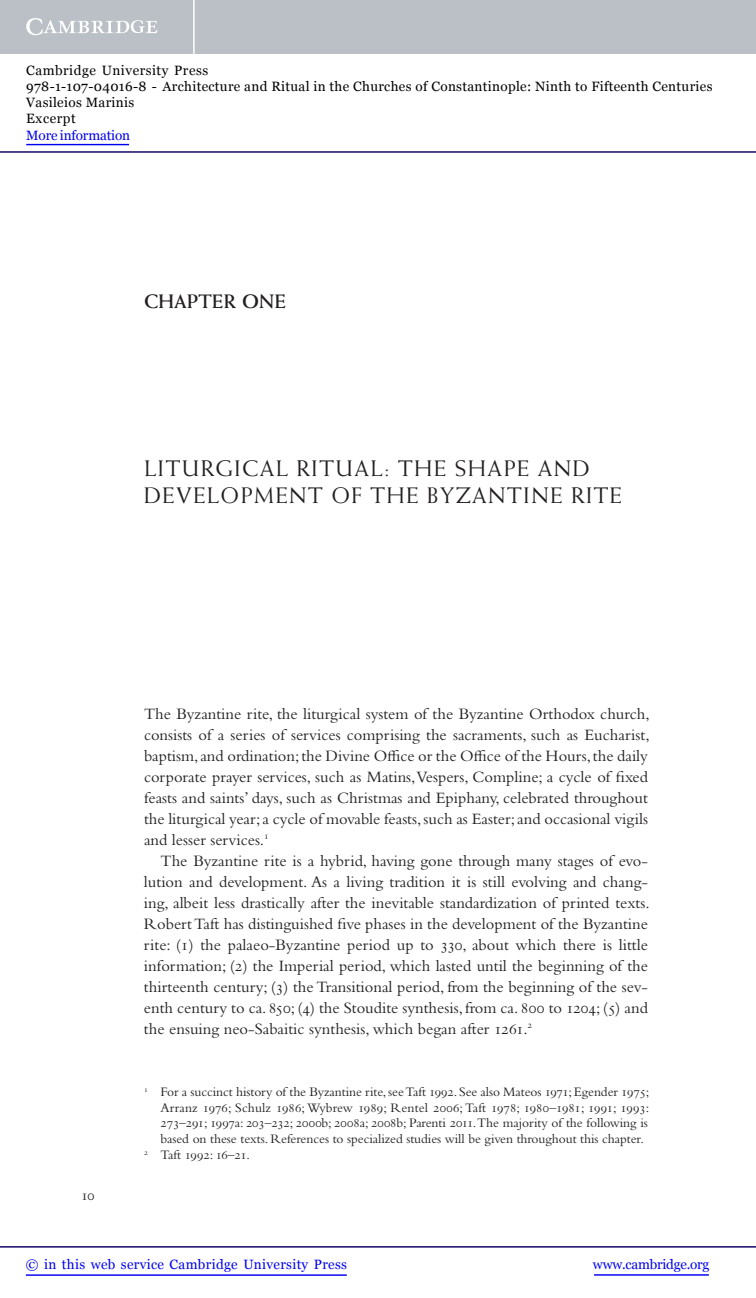
<style>
.page{position:relative;width:756px;height:1298px;background:#fff}
.page>*{position:absolute;margin:0;border:0;box-sizing:border-box;transform-origin:0 0}
.t1{font:22.5px/27px "Weiss Std";letter-spacing:.065em;color:#231f20}
.t2{font:700 19.5px "Weiss Std";letter-spacing:.015em;color:#231f20}
.t3{font:16.5px/21px "Bembo Std";color:#231f20;text-align:justify}
.t4{font:15px "Bembo Std";color:#231f20}
.t5{font:13.5px "Bembo Std";letter-spacing:-.005em;color:#231f20}
.t6{font:13.5px/16.2px "Georgia";letter-spacing:.025em;color:#000}
.t7{font:13.5px "Georgia";letter-spacing:.025em;color:#0000f1}
.t8{font:13.5px "Georgia";letter-spacing:-.015em;color:#0000f1}
.t9{font:13.5px "Bembo Std";letter-spacing:-.03em;color:#231f20}
.t10{font:13.5px "Georgia";letter-spacing:-.01em;color:#0000f1}
</style>
<div class="page">
<div style="left:0;top:0;width:756px;height:54px;background:#bac0c6"></div>
<svg style="left:26px;top:18px;width:132px;height:17px"></svg>
<hr style="left:193px;top:0;width:2px;height:54px;background:#fff">
<hr style="left:0;top:151px;width:756px;height:2px;background:#150666">
<hr style="left:594px;top:1274px;width:115px;height:1px;background:#0000f1">
<hr style="left:0;top:1246px;width:756px;height:1px;background:#150666">
<hr style="left:26px;top:1274px;width:321px;height:1px;background:#0000f1">
<hr style="left:26px;top:144px;width:103px;height:1px;background:#0000f1">
<p class="t6" style="left:26px;top:62px;width:688px">Cambridge University Press<br>978-1-107-04016-8 - Architecture and Ritual in the Churches of Constantinople: Ninth to Fifteenth Centuries Vasileios Marinis<br>Excerpt</p>
<p class="t10" style="left:26px;top:127px;width:105px">More information</p>
<p class="t2" style="left:144px;top:294px;width:143px">CHAPTER ONE</p>
<h1 class="t1" style="left:144px;top:457px;width:480px">LITURGICAL RITUAL: THE SHAPE AND<br>DEVELOPMENT OF THE BYZANTINE RITE</h1>
<p class="t3" style="left:144px;top:704px;width:507px">The Byzantine rite, the liturgical system of the Byzantine Orthodox church, consists of a series of services comprising the sacraments, such as Eucharist, baptism, and ordination; the Divine Office or the Office of the Hours, the daily corporate prayer services, such as Matins, Vespers, Compline; a cycle of fixed feasts and saints’ days, such as Christmas and Epiphany, celebrated throughout the liturgical year; a cycle of movable feasts, such as E aster; and occasional vigils and lesser services. <sup>1</sup></p>
<p class="t3" style="left:144px;top:851px;width:507px;text-indent:17px">The Byzantine rite is a hybrid, having gone through many stages of evo&shy;lution and development. As a living tradition it is still evolving and chang&shy;ing, albeit less drastically after the inevitable standardization of printed texts.<br>Robert Taft has distinguished five phases in the development of the Byzantine rite: (1) the palaeo-Byzantine period up to 330, about which there is little information; (2) the Imperial period, which lasted until the beginning of the thirteenth century; (3) the Transitional period, from the beginning of the sev&shy;enth century to ca. 850; (4) the Stoudite synthesis, from ca. 800 to 1204; (5) and the ensuing neo-Sabaitic synthesis, which began after 1261. <sup>2</sup></p>
<p class="t4" style="left:81px;top:1189px;width:15px">10</p>
<p class="t5" style="left:144px;top:1086px;width:507px"><sup>1</sup> For a succinct history of the Byzantine rite, see Taft 1992 . See also Mateos 1971 ; Egender 1975 ;</p>
<p class="t5" style="left:160px;top:1102px;width:490px">Arranz 1976 ; Schulz 1986 ; Wybrew 1989 ; Rentel 2006 ; Taft 1978 ; 1980 –1981; 1991 ; 1993 :</p>
<p class="t5" style="left:161px;top:1118px;width:489px">273–291; 1997a : 203–232; 2000b ; 2008a ; 2008b ; Parenti 2011.The majority of the following is</p>
<p class="t5" style="left:161px;top:1133px;width:485px">based on these texts. References to specialized studies will be given throughout this chapter.</p>
<p class="t9" style="left:144px;top:1149px;width:107px"><sup>2</sup> Taft 1992 : 16–21.</p>
<p class="t7" style="left:26px;top:1256px;width:323px">© in this web service Cambridge University Press</p>
<p class="t8" style="left:593px;top:1256px;width:118px">www.cambridge.org</p>
</div>
